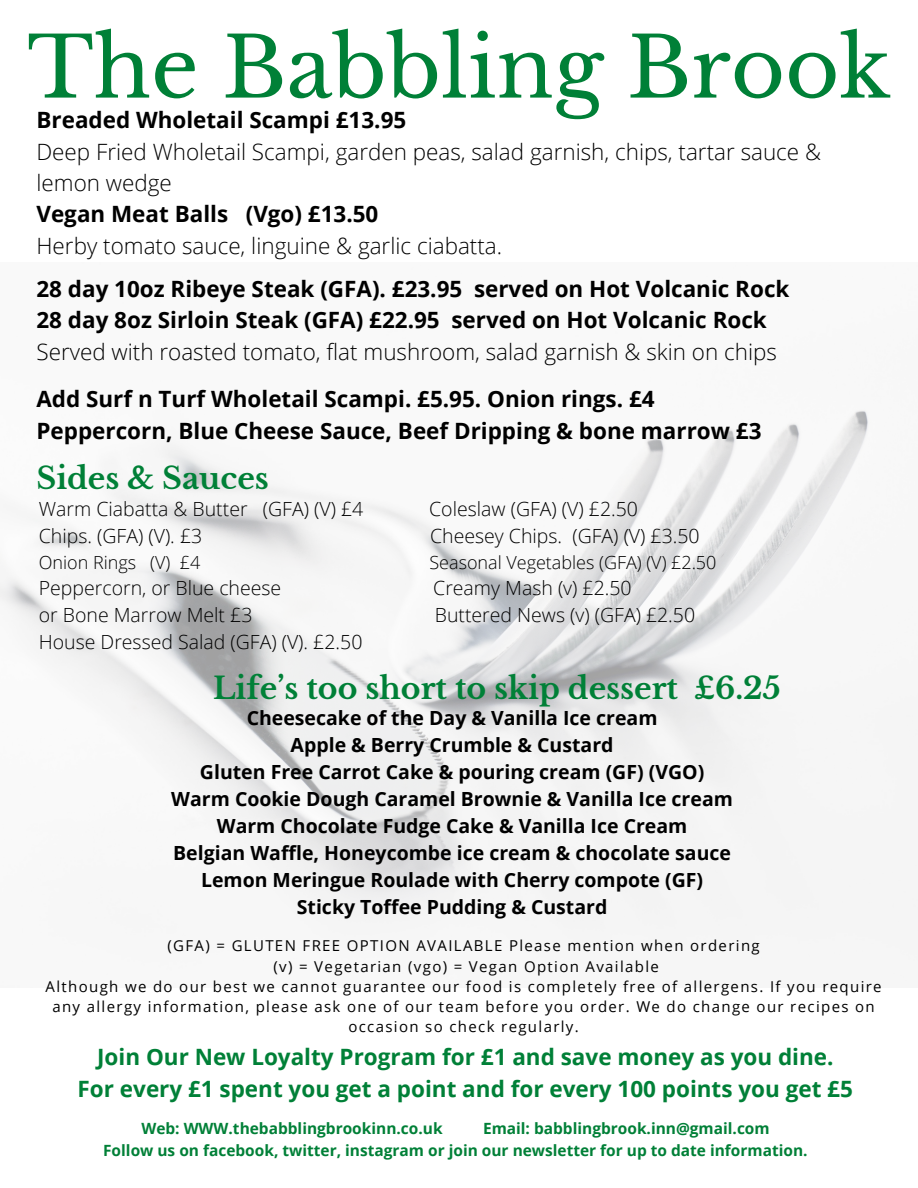
<style>
.page{position:relative;width:918px;height:1188px;background:#fff}
.page>*{position:absolute;margin:0;border:0;box-sizing:border-box;transform-origin:0 0}
.t1{font:83.1px "Libre Baskerville";color:#008037}
.t2{font:700 30px "Libre Baskerville";color:#008037}
.t3{font:700 22.5px/31.3px "Open Sans";color:#000}
.t4{font:300 22.5px/31.3px "Open Sans";color:#000}
.t5{font:700 22.5px/31.5px "Open Sans";color:#008037;text-align:center}
.t6{font:700 19.5px/27px "Open Sans";color:#000;text-align:center}
.t7{font:300 19.5px "Open Sans";color:#000}
.t8{font:300 18px "Open Sans";color:#000}
.t9{font:700 15.45px "Open Sans";color:#008037}
.t10{font:15px/20.2px "Open Sans";letter-spacing:.09em;color:#000;text-align:center}
.s1{font-weight:700}
.s2{font-weight:300}
</style>
<div class="page">
<img style="left:0;top:410px;width:918px;height:522px">
<h1 class="t1" style="left:27px;top:17px;width:865px">The Babbling Brook</h1>
<p class="t4" style="left:36px;top:104px;width:786px"><span class="s1">Breaded Wholetail Scampi £13.95<br></span>Deep Fried Wholetail Scampi, garden peas, salad garnish, chips, tartar sauce &amp; lemon wedge<br><span class="s1">Vegan Meat Balls (Vgo) £13.50<br></span>Herby tomato sauce, linguine &amp; garlic ciabatta.</p>
<p class="t3" style="left:36px;top:273px;width:755px">28 day 10oz Ribeye Steak (GFA). £23.95 served on Hot Volcanic Rock<br>28 day 8oz Sirloin Steak (GFA) £22.95 served on Hot Volcanic Rock<br><span class="s2">Served with roasted tomato, flat mushroom, salad garnish &amp; skin on chips</span></p>
<p class="t3" style="left:36px;top:383px;width:727px">Add Surf n Turf Wholetail Scampi. £5.95. Onion rings. £4<br>Peppercorn, Blue Cheese Sauce, Beef Dripping &amp; bone marrow £3</p>
<h4 class="t2" style="left:36px;top:460px;width:234px">Sides &amp; Sauces</h4>
<h4 class="t7" style="left:39px;top:495px;width:326px">Warm Ciabatta &amp; Butter (GFA) (V) £4</h4>
<h4 class="t7" style="left:429px;top:495px;width:210px">Coleslaw (GFA) (V) £2.50</h4>
<h4 class="t7" style="left:39px;top:522px;width:165px">Chips. (GFA) (V). £3</h4>
<h4 class="t7" style="left:430px;top:522px;width:271px">Cheesey Chips. (GFA) (V) £3.50</h4>
<h4 class="t8" style="left:39px;top:550px;width:163px">Onion Rings (V) £4</h4>
<h4 class="t8" style="left:430px;top:550px;width:289px">Seasonal Vegetables (GFA) (V) £2.50</h4>
<h4 class="t7" style="left:39px;top:574px;width:244px">Peppercorn, or Blue cheese</h4>
<h4 class="t7" style="left:433px;top:574px;width:200px">Creamy Mash (v) £2.50</h4>
<h4 class="t7" style="left:39px;top:601px;width:215px">or Bone Marrow Melt £3</h4>
<h4 class="t7" style="left:435px;top:601px;width:262px">Buttered News (v) (GFA) £2.50</h4>
<h4 class="t7" style="left:39px;top:628px;width:325px">House Dressed Salad (GFA) (V). £2.50</h4>
<p class="t2" style="left:213px;top:670px;width:569px">Life’s too short to skip dessert £6.25</p>
<h3 class="t6" style="left:171px;top:704px;width:563px">Cheesecake of the Day &amp; Vanilla Ice cream<br>Apple &amp; Berry Crumble &amp; Custard<br>Gluten Free Carrot Cake &amp; pouring cream (GF) (VGO)<br>Warm Cookie Dough Caramel Brownie &amp; Vanilla Ice cream Warm Chocolate Fudge Cake &amp; Vanilla Ice Cream<br>Belgian Waffle, Honeycombe ice cream &amp; chocolate sauce Lemon Meringue Roulade with Cherry compote (GF)<br>Sticky Toffee Pudding &amp; Custard</h3>
<h3 class="t10" style="left:168px;top:936px;width:594px">(GFA) = GLUTEN FREE OPTION AVAILABLE Please mention when ordering</h3>
<p class="t10" style="left:273px;top:956px;width:387px">(v) = Vegetarian (vgo) = Vegan Option Available</p>
<h2 class="t10" style="left:46px;top:976px;width:838px">Although we do our best we cannot guarantee our food is completely free of allergens. If you require any allergy information, please ask one of our team before you order. We do change our recipes on occasion so check regularly.</h2>
<h2 class="t5" style="left:78px;top:1041px;width:777px">Join Our New Loyalty Program for £1 and save money as you dine.<br>For every £1 spent you get a point and for every 100 points you get £5</h2>
<h5 class="t9" style="left:141px;top:1118px;width:303px">Web: WWW.thebabblingbrookinn.co.uk</h5>
<h5 class="t9" style="left:483px;top:1118px;width:288px">Email: babblingbrook.inn@gmail.com</h5>
<p class="t9" style="left:103px;top:1139px;width:706px">Follow us on facebook, twitter, instagram or join our newsletter for up to date information.</p>
</div>
